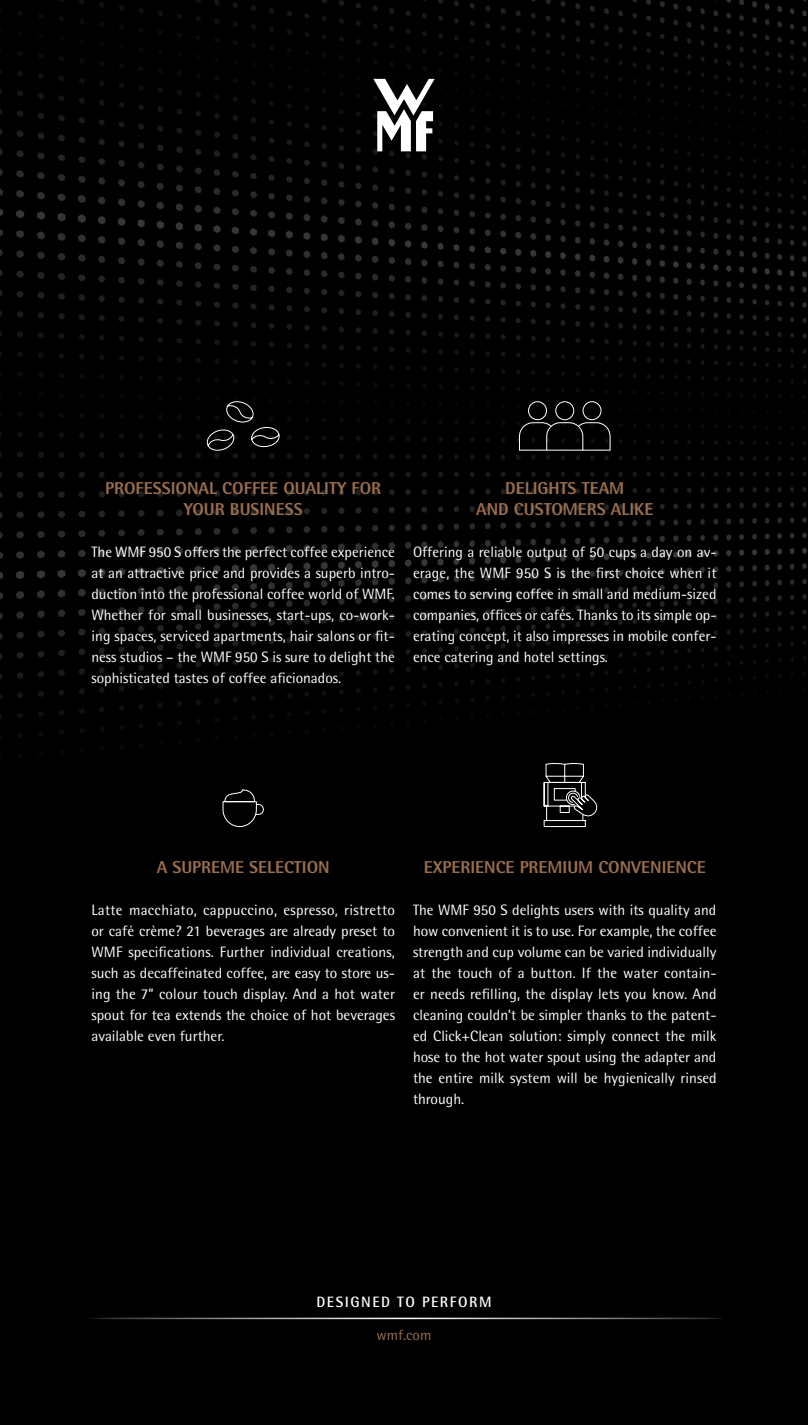
<style>
.page{position:relative;width:808px;height:1425px;background:#fff}
.page>*{position:absolute;margin:0;border:0;box-sizing:border-box;transform-origin:0 0}
.t1{font:700 17.25px/21px "WMF Rotis";color:#996e4e;text-align:center}
.t2{font:15px/21px "WMF Rotis";color:#fff;text-align:justify}
.t3{font:500 15px "WMF Rotis";letter-spacing:.105em;color:#fff}
.t4{font:14.85px "WMF Rotis";color:#996e4e}
</style>
<div class="page">
<div style="left:0;top:0;width:808px;height:1424px;background:#000"></div>
<img style="left:0;top:0;width:807px;height:828px">
<svg style="left:222px;top:789px;width:42px;height:38px"></svg>
<svg style="left:204px;top:400px;width:77px;height:51px"></svg>
<div style="left:528px;top:401px;width:19px;height:19px;border:1px solid #fff;border-radius:50%"></div>
<div style="left:583px;top:401px;width:18px;height:19px;border:1px solid #fff;border-radius:50%"></div>
<div style="left:555px;top:401px;width:19px;height:19px;border:1px solid #fff;border-radius:50%"></div>
<svg style="left:519px;top:422px;width:92px;height:29px"></svg>
<svg style="left:373px;top:79px;width:62px;height:72px"></svg>
<svg style="left:543px;top:763px;width:55px;height:64px"></svg>
<hr style="left:86px;top:1317px;width:636px;height:2px;background:#fff">
<p class="t1" style="left:105px;top:477px;width:277px">PROFESSIONAL COFFEE QUALITY FOR<br>YOUR BUSINESS</p>
<p class="t2" style="left:91px;top:541px;width:305px">The WMF 950 S offers the perfect coffee experience at an attractive price and provides a superb intro&shy;duction into the professional coffee world of WMF.<br>Whether for small businesses, start-ups, co-work&shy;ing spaces, serviced apartments, hair salons or fit&shy;ness studios – the WMF 950 S is sure to delight the sophisticated tastes of coffee aficionados.</p>
<p class="t1" style="left:476px;top:477px;width:179px">DELIGHTS TEAM<br>AND CUSTOMERS ALIKE</p>
<p class="t2" style="left:413px;top:541px;width:305px">Offering a reliable output of 50 cups a day on av&shy;erage, the WMF 950 S is the first choice when it comes to serving coffee in small and medium-sized companies, offices or cafés. Thanks to its simple op&shy;erating concept, it also impresses in mobile confer&shy;ence catering and hotel settings.</p>
<p class="t1" style="left:157px;top:856px;width:174px">A SUPREME SELECTION</p>
<p class="t2" style="left:91px;top:899px;width:305px">Latte macchiato, cappuccino, espresso, ristretto or café crème? 21 beverages are already preset to WMF specifications. Further individual creations, such as decaffeinated coffee, are easy to store us&shy;ing the 7” colour touch display. And a hot water spout for tea extends the choice of hot beverages available even further.</p>
<p class="t1" style="left:424px;top:856px;width:284px">EXPERIENCE PREMIUM CONVENIENCE</p>
<p class="t2" style="left:413px;top:899px;width:305px">The WMF 950 S delights users with its quality and how convenient it is to use. For example, the coffee strength and cup volume can be varied individually at the touch of a button. If the water contain&shy;er needs refilling, the display lets you know. And cleaning couldn’t be simpler thanks to the patent&shy;ed Click+Clean solution: simply connect the milk hose to the hot water spout using the adapter and the entire milk system will be hygienically rinsed through.</p>
<p class="t3" style="left:316px;top:1292px;width:177px">DESIGNED TO PERFORM</p>
<p class="t4" style="left:377px;top:1326px;width:56px">wmf.com</p>
</div>
